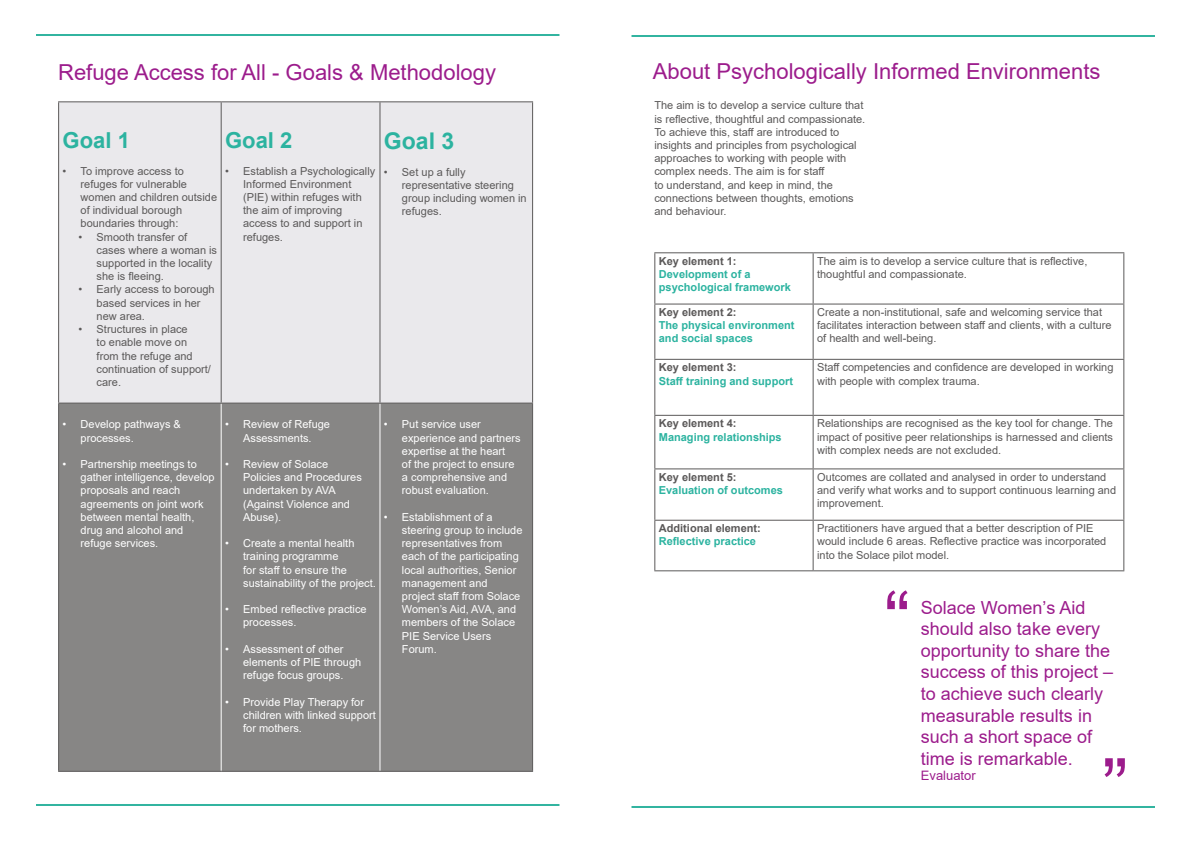
<style>
.page{position:relative;width:1191px;height:842px;background:#fff}
.page>*{position:absolute;margin:0;border:0;box-sizing:border-box;transform-origin:0 0}
.t1{font:80px "Arial";color:#9c1c8c}
.t2{font:700 23px "Arial";color:#2cb3a0}
.t3{font:22px "Arial";color:#9c1c8c}
.t4{font:700 22px "Arial";color:#2cb3a0}
.t5{font:18px/21.6px "Arial";color:#9c1c8c}
.t6{font:13px "Arial";color:#9c1c8c}
.t7{font:11px/13.2px "Arial";color:#5b5959}
.t8{font:11px/13.2px "Arial";color:#fff}
.t9{font:700 11px/13.2px "Arial";color:#2cb3a0}
.t10{font:700 11px "Arial";color:#5b5959}
</style>
<div class="page">
<div style="left:59px;top:102px;width:473px;height:301px;background:#eae9ec"></div>
<div style="left:59px;top:404px;width:473px;height:367px;background:#878685"></div>
<hr style="left:58px;top:101px;width:163px;height:1px;background:#5b5959">
<hr style="left:58px;top:102px;width:1px;height:301px;background:#5b5959">
<hr style="left:221px;top:101px;width:159px;height:1px;background:#5b5959">
<hr style="left:221px;top:102px;width:1px;height:301px;background:#5b5959">
<hr style="left:380px;top:101px;width:153px;height:1px;background:#5b5959">
<hr style="left:379px;top:102px;width:1px;height:301px;background:#5b5959">
<hr style="left:532px;top:102px;width:1px;height:301px;background:#5b5959">
<hr style="left:221px;top:404px;width:1px;height:367px;background:#fff">
<hr style="left:379px;top:404px;width:1px;height:367px;background:#fff">
<hr style="left:58px;top:403px;width:163px;height:1px;background:#5b5959">
<hr style="left:58px;top:404px;width:1px;height:367px;background:#5b5959">
<hr style="left:221px;top:403px;width:159px;height:1px;background:#5b5959">
<hr style="left:380px;top:403px;width:153px;height:1px;background:#5b5959">
<hr style="left:532px;top:404px;width:1px;height:367px;background:#5b5959">
<hr style="left:58px;top:771px;width:163px;height:1px;background:#5b5959">
<hr style="left:221px;top:771px;width:159px;height:1px;background:#5b5959">
<hr style="left:380px;top:771px;width:153px;height:1px;background:#5b5959">
<hr style="left:36px;top:34px;width:523px;height:2px;background:#32b4a0">
<hr style="left:36px;top:804px;width:523px;height:2px;background:#32b4a0">
<hr style="left:631px;top:35px;width:524px;height:2px;background:#32b4a0">
<hr style="left:631px;top:806px;width:524px;height:2px;background:#32b4a0">
<hr style="left:654px;top:252px;width:159px;height:1px;background:#5b5959">
<hr style="left:654px;top:253px;width:1px;height:51px;background:#5b5959">
<hr style="left:813px;top:252px;width:311px;height:1px;background:#5b5959">
<hr style="left:812px;top:253px;width:1px;height:51px;background:#5b5959">
<hr style="left:1123px;top:253px;width:1px;height:51px;background:#5b5959">
<hr style="left:654px;top:304px;width:159px;height:1px;background:#5b5959">
<hr style="left:654px;top:305px;width:1px;height:54px;background:#5b5959">
<hr style="left:813px;top:304px;width:311px;height:1px;background:#5b5959">
<hr style="left:812px;top:305px;width:1px;height:54px;background:#5b5959">
<hr style="left:1123px;top:305px;width:1px;height:54px;background:#5b5959">
<hr style="left:654px;top:359px;width:159px;height:1px;background:#5b5959">
<hr style="left:654px;top:360px;width:1px;height:55px;background:#5b5959">
<hr style="left:813px;top:359px;width:311px;height:1px;background:#5b5959">
<hr style="left:812px;top:360px;width:1px;height:55px;background:#5b5959">
<hr style="left:1123px;top:360px;width:1px;height:55px;background:#5b5959">
<hr style="left:654px;top:415px;width:159px;height:1px;background:#5b5959">
<hr style="left:654px;top:416px;width:1px;height:52px;background:#5b5959">
<hr style="left:813px;top:415px;width:311px;height:1px;background:#5b5959">
<hr style="left:812px;top:416px;width:1px;height:52px;background:#5b5959">
<hr style="left:1123px;top:416px;width:1px;height:52px;background:#5b5959">
<hr style="left:654px;top:468px;width:159px;height:1px;background:#5b5959">
<hr style="left:654px;top:469px;width:1px;height:51px;background:#5b5959">
<hr style="left:813px;top:468px;width:311px;height:1px;background:#5b5959">
<hr style="left:812px;top:469px;width:1px;height:51px;background:#5b5959">
<hr style="left:1123px;top:469px;width:1px;height:51px;background:#5b5959">
<hr style="left:654px;top:520px;width:159px;height:1px;background:#5b5959">
<hr style="left:654px;top:521px;width:1px;height:49px;background:#5b5959">
<hr style="left:813px;top:520px;width:311px;height:1px;background:#5b5959">
<hr style="left:812px;top:521px;width:1px;height:49px;background:#5b5959">
<hr style="left:1123px;top:521px;width:1px;height:49px;background:#5b5959">
<hr style="left:654px;top:570px;width:159px;height:1px;background:#5b5959">
<hr style="left:813px;top:570px;width:311px;height:1px;background:#5b5959">
<h3 class="t3" style="left:58px;top:57px;width:439px">Refuge Access for All - Goals &amp; Methodology</h3>
<h3 class="t4" style="left:63px;top:125px;width:69px">Goal 1</h3>
<p class="t7" style="left:81px;top:164px;width:138px;text-indent:-18px">• To improve access to refuges for vulnerable women and children outside of individual borough boundaries through:</p>
<p class="t7" style="left:97px;top:230px;width:122px;text-indent:-18px">• Smooth transfer of cases where a woman is supported in the locality she is fleeing.</p>
<p class="t7" style="left:97px;top:283px;width:119px;text-indent:-18px">• Early access to borough based services in her new area.</p>
<p class="t7" style="left:97px;top:323px;width:116px;text-indent:-18px">• Structures in place<br>to enable move on from the refuge and continuation of support/ care.</p>
<h3 class="t4" style="left:225px;top:125px;width:69px">Goal 2</h3>
<p class="t7" style="left:243px;top:164px;width:134px;text-indent:-18px">• Establish a Psychologically<br>Informed Environment (PIE) within refuges with the aim of improving access to and support in refuges.</p>
<h2 class="t2" style="left:384px;top:125px;width:72px">Goal 3</h2>
<p class="t7" style="left:402px;top:165px;width:126px;text-indent:-18px">• Set up a fully representative steering group including women in refuges.</p>
<p class="t8" style="left:81px;top:418px;width:102px;text-indent:-18px">• Develop pathways &amp; processes.</p>
<p class="t8" style="left:81px;top:457px;width:135px;text-indent:-18px">• Partnership meetings to gather intelligence, develop proposals and reach agreements on joint work between mental health, drug and alcohol and refuge services.</p>
<p class="t8" style="left:225px;top:418px;width:106px;text-align:center">• Review of Refuge<br>Assessments.</p>
<p class="t8" style="left:243px;top:457px;width:120px;text-indent:-18px">• Review of Solace<br>Policies and Procedures undertaken by AVA (Against Violence and<br>Abuse).</p>
<p class="t8" style="left:243px;top:537px;width:134px;text-indent:-18px">• Create a mental health training programme<br>for staff to ensure the sustainability of the project.</p>
<p class="t8" style="left:243px;top:603px;width:125px;text-indent:-18px">• Embed reflective practice processes.</p>
<p class="t8" style="left:243px;top:642px;width:120px;text-indent:-18px">• Assessment of other elements of PIE through refuge focus groups.</p>
<p class="t8" style="left:243px;top:695px;width:134px;text-indent:-18px">• Provide Play Therapy for children with linked support for mothers.</p>
<p class="t8" style="left:402px;top:418px;width:120px;text-indent:-18px">• Put service user experience and partners expertise at the heart<br>of the project to ensure a comprehensive and robust evaluation.</p>
<p class="t8" style="left:402px;top:510px;width:122px;text-indent:-18px">• Establishment of a steering group to include representatives from each of the participating local authorities, Senior management and project staff from Solace<br>Women’s Aid, AVA, and members of the Solace<br>PIE Service Users<br>Forum.</p>
<h3 class="t3" style="left:653px;top:56px;width:449px">About Psychologically Informed Environments</h3>
<p class="t7" style="left:654px;top:99px;width:212px">The aim is to develop a service culture that is reflective, thoughtful and compassionate.<br>To achieve this, staff are introduced to insights and principles from psychological approaches to working with people with complex needs. The aim is for staff<br>to understand, and keep in mind, the connections between thoughts, emotions and behaviour.</p>
<p class="t10" style="left:659px;top:253px;width:79px">Key element 1:</p>
<p class="t9" style="left:659px;top:268px;width:134px">Development of a psychological framework</p>
<p class="t7" style="left:817px;top:254px;width:272px">The aim is to develop a service culture that is reflective, thoughtful and compassionate.</p>
<p class="t10" style="left:659px;top:304px;width:79px">Key element 2:</p>
<p class="t9" style="left:659px;top:319px;width:137px">The physical environment and social spaces</p>
<p class="t7" style="left:817px;top:305px;width:296px">Create a non-institutional, safe and welcoming service that facilitates interaction between staff and clients, with a culture of health and well-being.</p>
<p class="t10" style="left:659px;top:360px;width:79px">Key element 3:</p>
<p class="t9" style="left:659px;top:374px;width:136px">Staff training and support</p>
<p class="t7" style="left:817px;top:361px;width:298px">Staff competencies and confidence are developed in working with people with complex trauma.</p>
<p class="t10" style="left:659px;top:416px;width:79px">Key element 4:</p>
<p class="t9" style="left:659px;top:430px;width:124px">Managing relationships</p>
<p class="t7" style="left:817px;top:417px;width:297px;text-align:justify">Relationships are recognised as the key tool for change. The impact of positive peer relationships is harnessed and clients with complex needs are not excluded.</p>
<p class="t10" style="left:659px;top:469px;width:79px">Key element 5:</p>
<p class="t9" style="left:659px;top:484px;width:126px">Evaluation of outcomes</p>
<p class="t7" style="left:817px;top:470px;width:300px">Outcomes are collated and analysed in order to understand and verify what works and to support continuous learning and improvement.</p>
<p class="t10" style="left:659px;top:521px;width:104px">Additional element:</p>
<p class="t9" style="left:659px;top:535px;width:99px">Reflective practice</p>
<p class="t7" style="left:817px;top:522px;width:291px">Practitioners have argued that a better description of PIE would include 6 areas. Reflective practice was incorporated into the Solace pilot model.</p>
<h1 class="t1" style="left:884px;top:565px;width:28px">“</h1>
<h3 class="t5" style="left:921px;top:596px;width:194px">Solace Women’s Aid should also take every opportunity to share the success of this project – to achieve such clearly measurable results in such a short space of time is remarkable.</h3>
<p class="t6" style="left:921px;top:767px;width:56px">Evaluator</p>
<h1 class="t1" style="left:1101px;top:733px;width:28px">”</h1>
</div>
